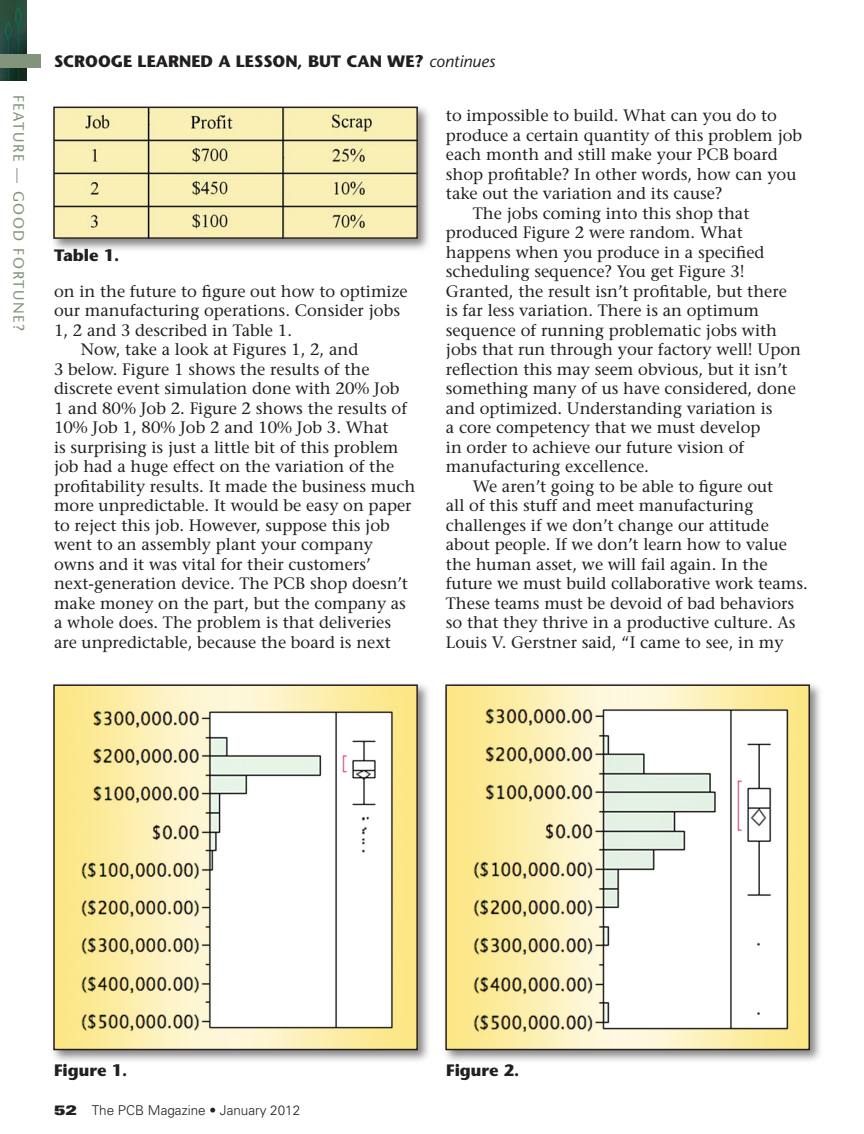
<style>
.page{position:relative;width:864px;height:1134px;background:#fff}
.page>*{position:absolute;margin:0;border:0;box-sizing:border-box;transform-origin:0 0}
.t1{font:16.5px "Stone Serif";color:#231f20}
.t2{font:700 16.5px "Stone Sans";color:#231f20}
.t3{font:italic 16.5px "Stone Sans";color:#231f20}
.t4{font:15px "Stone Sans";color:#82947b}
.t5{font:300 13.5px "Univers";color:#231f20}
.s1{font-weight:700;font-style:normal}
.s2{font-weight:900;font-stretch:expanded}
</style>
<div class="page">
<img style="left:0;top:0;width:27px;height:81px">
<div style="left:0;top:54px;width:40px;height:14px;background:#82947b"></div>
<div style="left:50px;top:104px;width:382px;height:148px;background:#231f20;opacity:.55"></div>
<img style="left:56px;top:110px;width:359px;height:126px">
<div style="left:53px;top:107px;width:365px;height:132px;border:2px solid #231f20"></div>
<div style="left:50px;top:682px;width:382px;height:382px;background:#231f20;opacity:.55"></div>
<img style="left:56px;top:687px;width:359px;height:360px">
<div style="left:53px;top:684px;width:365px;height:366px;border:2px solid #231f20"></div>
<div style="left:442px;top:682px;width:382px;height:382px;background:#231f20;opacity:.55"></div>
<img style="left:448px;top:687px;width:359px;height:360px">
<div style="left:445px;top:684px;width:365px;height:366px;border:2px solid #231f20"></div>
<p class="t4" style="left:28px;top:94px;width:107px;rotate:90deg">feature — good</p>
<p class="t4" style="left:28px;top:248px;width:7px;rotate:90deg">fortune</p>
<p class="t4" style="left:28px;top:324px;width:8px;rotate:90deg">?</p>
<p class="t2" style="left:54px;top:51px;width:13px">SCROOGE</p>
<p class="t2" style="left:138px;top:51px;width:12px">LEARNED</p>
<p class="t2" style="left:218px;top:51px;width:29px">A LESSON</p>
<p class="t2" style="left:298px;top:51px;width:23px">, BUT</p>
<p class="t2" style="left:347px;top:51px;width:13px">CAN</p>
<p class="t3" style="left:387px;top:51px;width:109px"><span class="s1">WE?</span> continues</p>
<p class="t2" style="left:54px;top:245px;width:67px">TABLE 1.</p>
<p class="t1" style="left:54px;top:281px;width:355px">on in the future to figure out how to optimize</p>
<p class="t1" style="left:54px;top:300px;width:348px">our manufacturing operations. Consider jobs</p>
<p class="t1" style="left:54px;top:320px;width:240px">1, 2 and 3 described in Table 1.</p>
<p class="t1" style="left:81px;top:339px;width:279px">Now, take a look at Figures 1, 2, and</p>
<p class="t1" style="left:54px;top:359px;width:317px">3 below. Figure 1 shows the results of the</p>
<p class="t1" style="left:54px;top:378px;width:347px">discrete event simulation done with 20% Job</p>
<p class="t1" style="left:54px;top:398px;width:355px">1 and 80% Job 2. Figure 2 shows the results of</p>
<p class="t1" style="left:54px;top:417px;width:336px">10% Job 1, 80% Job 2 and 10% Job 3. What</p>
<p class="t1" style="left:54px;top:437px;width:346px">is surprising is just a little bit of this problem</p>
<p class="t1" style="left:54px;top:456px;width:342px">job had a huge effect on the variation of the</p>
<p class="t1" style="left:54px;top:476px;width:363px">profitability results. It made the business much</p>
<p class="t1" style="left:54px;top:495px;width:359px">more unpredictable. It would be easy on paper</p>
<p class="t1" style="left:54px;top:515px;width:337px">to reject this job. However, suppose this job</p>
<p class="t1" style="left:54px;top:534px;width:321px">went to an assembly plant your company</p>
<p class="t1" style="left:54px;top:554px;width:318px">owns and it was vital for their customers’</p>
<p class="t1" style="left:54px;top:573px;width:355px">next-generation device. The PCB shop doesn’t</p>
<p class="t1" style="left:54px;top:593px;width:354px">make money on the part, but the company as</p>
<p class="t1" style="left:54px;top:612px;width:339px">a whole does. The problem is that deliveries</p>
<p class="t1" style="left:54px;top:632px;width:339px">are unpredictable, because the board is next</p>
<p class="t1" style="left:446px;top:105px;width:333px">to impossible to build. What can you do to</p>
<p class="t1" style="left:446px;top:125px;width:358px">produce a certain quantity of this problem job</p>
<p class="t1" style="left:446px;top:144px;width:333px">each month and still make your PCB board</p>
<p class="t1" style="left:446px;top:164px;width:352px">shop profitable? In other words, how can you</p>
<p class="t1" style="left:446px;top:183px;width:278px">take out the variation and its cause?</p>
<p class="t1" style="left:473px;top:203px;width:278px">The jobs coming into this shop that</p>
<p class="t1" style="left:446px;top:222px;width:298px">produced Figure 2 were random. What</p>
<p class="t1" style="left:446px;top:242px;width:320px">happens when you produce in a specified</p>
<p class="t1" style="left:446px;top:261px;width:300px">scheduling sequence? You get Figure 3!</p>
<p class="t1" style="left:446px;top:281px;width:343px">Granted, the result isn’t profitable, but there</p>
<p class="t1" style="left:446px;top:300px;width:315px">is far less variation. There is an optimum</p>
<p class="t1" style="left:446px;top:320px;width:333px">sequence of running problematic jobs with</p>
<p class="t1" style="left:446px;top:339px;width:357px">jobs that run through your factory well! Upon</p>
<p class="t1" style="left:446px;top:359px;width:343px">reflection this may seem obvious, but it isn’t</p>
<p class="t1" style="left:446px;top:378px;width:351px">something many of us have considered, done</p>
<p class="t1" style="left:446px;top:398px;width:328px">and optimized. Understanding variation is</p>
<p class="t1" style="left:446px;top:417px;width:316px">a core competency that we must develop</p>
<p class="t1" style="left:446px;top:437px;width:300px">in order to achieve our future vision of</p>
<p class="t1" style="left:446px;top:456px;width:205px">manufacturing excellence.</p>
<p class="t1" style="left:473px;top:476px;width:302px">We aren’t going to be able to figure out</p>
<p class="t1" style="left:446px;top:495px;width:309px">all of this stuff and meet manufacturing</p>
<p class="t1" style="left:446px;top:515px;width:325px">challenges if we don’t change our attitude</p>
<p class="t1" style="left:446px;top:534px;width:343px">about people. If we don’t learn how to value</p>
<p class="t1" style="left:446px;top:554px;width:323px">the human asset, we will fail again. In the</p>
<p class="t1" style="left:446px;top:573px;width:363px">future we must build collaborative work teams.</p>
<p class="t1" style="left:446px;top:593px;width:350px">These teams must be devoid of bad behaviors</p>
<p class="t1" style="left:446px;top:612px;width:351px">so that they thrive in a productive culture. As</p>
<p class="t1" style="left:446px;top:632px;width:339px">Louis V. Gerstner said, “I came to see, in my</p>
<p class="t2" style="left:54px;top:1059px;width:75px">FIGURE 1.</p>
<p class="t2" style="left:446px;top:1059px;width:75px">FIGURE 2.</p>
<p class="t5" style="left:54px;top:1102px;width:248px"><span class="s2">52</span> The PCB Magazine • January 2012</p>
</div>
